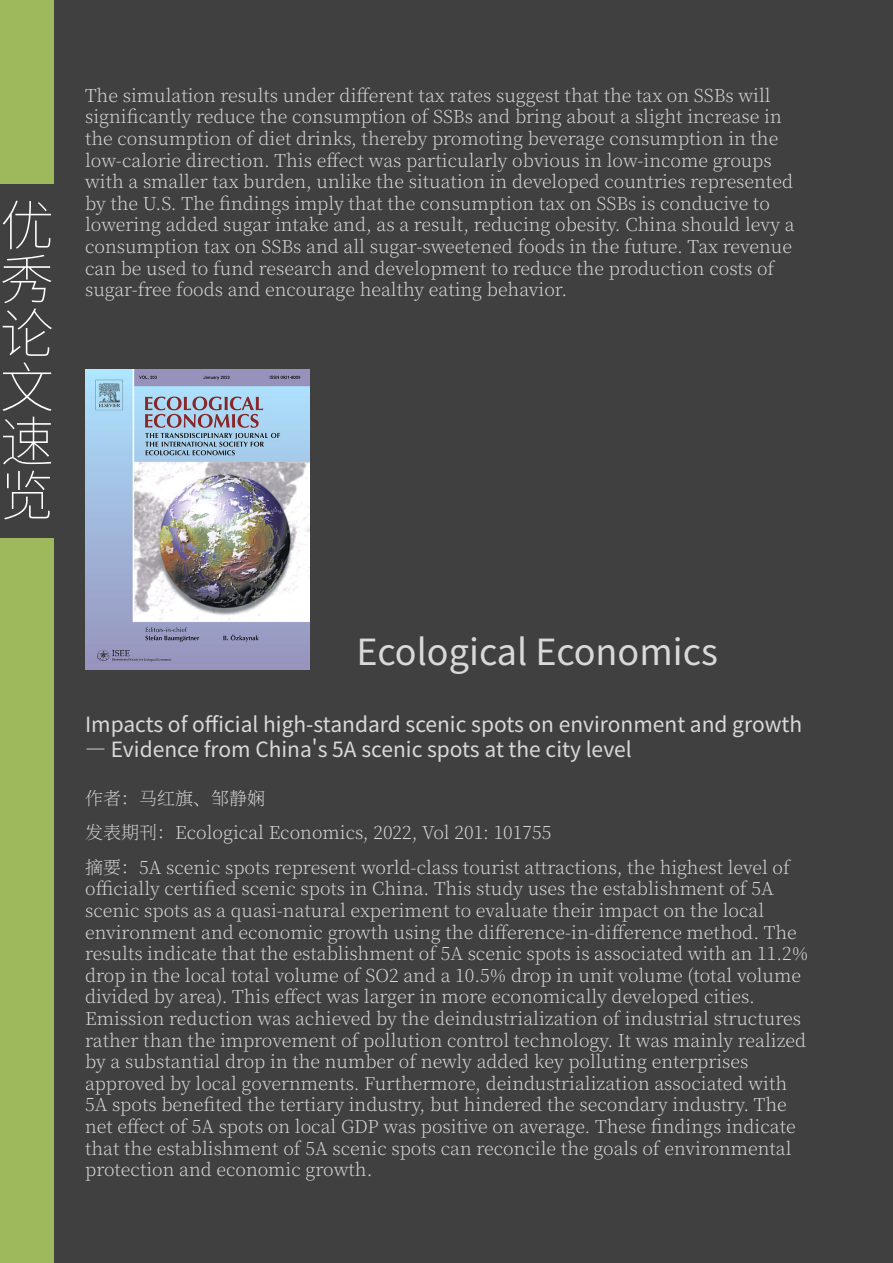
<style>
.page{position:relative;width:893px;height:1263px;background:#404040}
.page>*{position:absolute;margin:0;border:0;box-sizing:border-box;transform-origin:0 0}
.t1{font:200 54px/54px "Source Han Sans SC";color:#fff;text-align:justify}
.t2{font:36px "Source Han Sans SC";color:#d9d9d9}
.t3{font:21px "Source Han Sans SC";color:#d9d9d9}
.t4{font:200 18px/21.6px "Source Han Serif CN";color:#d9d9d9}
</style>
<div class="page">
<div style="left:0;top:538px;width:54px;height:725px;background:#9eb85c"></div>
<div style="left:0;top:0;width:54px;height:183px;background:#9eb85c"></div>
<img style="left:85px;top:370px;width:225px;height:299px">
<h1 class="t1" style="left:0;top:200px;width:53px">优秀论文速览</h1>
<p class="t4" style="left:85px;top:85px;width:711px">The simulation results under different tax rates suggest that the tax on SSBs will significantly reduce the consumption of SSBs and bring about a slight increase in the consumption of diet drinks, thereby promoting beverage consumption in the low-calorie direction. This effect was particularly obvious in low-income groups with a smaller tax burden, unlike the situation in developed countries represented by the U.S. The findings imply that the consumption tax on SSBs is conducive to lowering added sugar intake and, as a result, reducing obesity. China should levy a consumption tax on SSBs and all sugar-sweetened foods in the future. Tax revenue can be used to fund research and development to reduce the production costs of sugar-free foods and encourage healthy eating behavior.</p>
<p class="t2" style="left:357px;top:631px;width:363px">Ecological Economics</p>
<p class="t3" style="left:85px;top:713px;width:719px">Impacts of official high-standard scenic spots on environment and growth</p>
<p class="t3" style="left:85px;top:738px;width:548px">— Evidence from China's 5A scenic spots at the city level</p>
<p class="t4" style="left:85px;top:788px;width:181px">作者：马红旗、邹静娴</p>
<p class="t4" style="left:85px;top:822px;width:468px">发表期刊：Ecological Economics, 2022, Vol 201: 101755</p>
<p class="t4" style="left:85px;top:857px;width:725px">摘要：5A scenic spots represent world-class tourist attractions, the highest level of officially certified scenic spots in China. This study uses the establishment of 5A scenic spots as a quasi-natural experiment to evaluate their impact on the local environment and economic growth using the difference-in-difference method. The results indicate that the establishment of 5A scenic spots is associated with an 11.2% drop in the local total volume of SO2 and a 10.5% drop in unit volume (total volume divided by area). This effect was larger in more economically developed cities.<br>Emission reduction was achieved by the deindustrialization of industrial structures rather than the improvement of pollution control technology. It was mainly realized by a substantial drop in the number of newly added key polluting enterprises approved by local governments. Furthermore, deindustrialization associated with 5A spots benefited the tertiary industry, but hindered the secondary industry. The net effect of 5A spots on local GDP was positive on average. These findings indicate that the establishment of 5A scenic spots can reconcile the goals of environmental protection and economic growth.</p>
</div>
